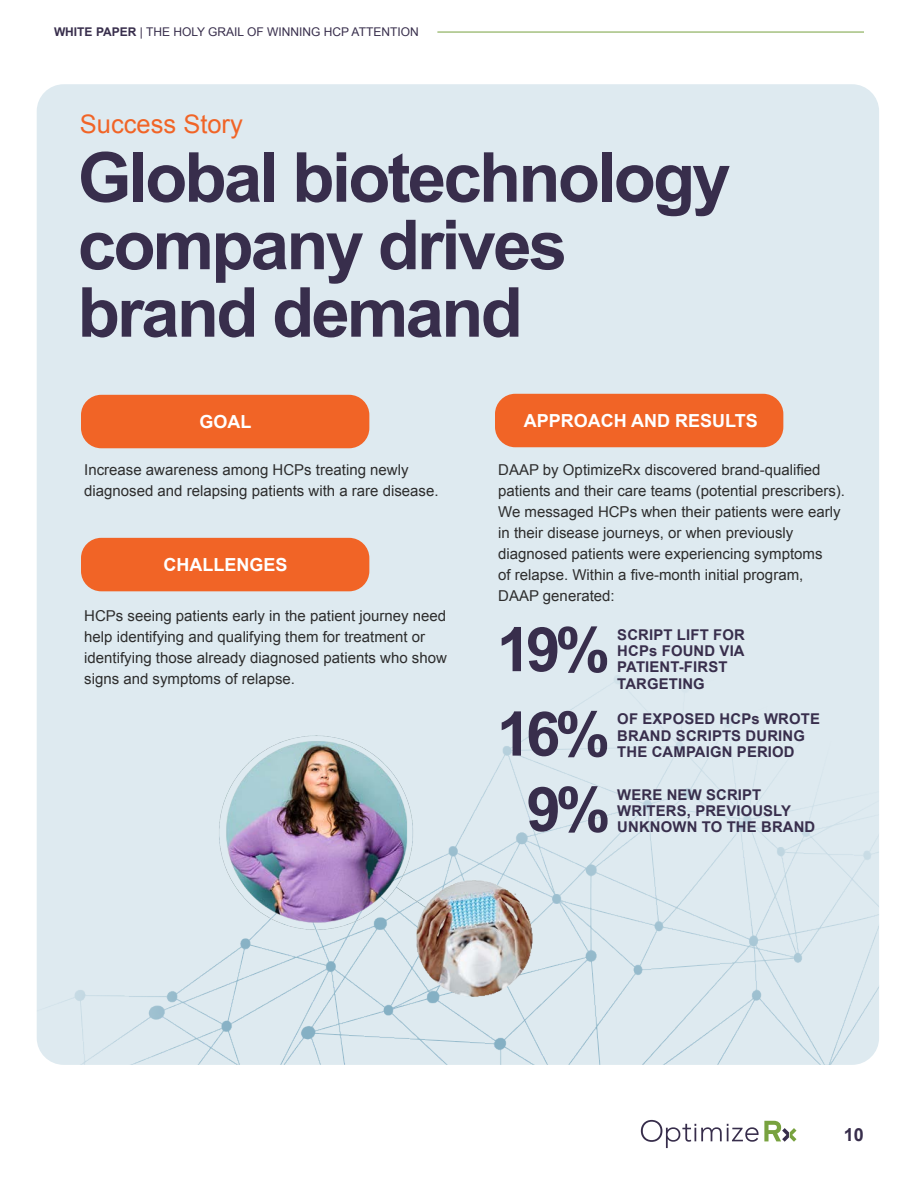
<style>
.page{position:relative;width:918px;height:1188px;background:#fff}
.page>*{position:absolute;margin:0;border:0;box-sizing:border-box;transform-origin:0 0}
.t1{font:700 69px/67.5px "Arial";letter-spacing:-.04em;color:#382e4c}
.t2{font:700 61.5px "Arial";color:#382e4c}
.t3{font:25.5px "Arial";color:#f16426}
.t4{font:700 18px "Arial";color:#fff}
.t5{font:700 18px "Arial";color:#382e4c}
.t6{font:15px/21px "Arial";color:#2d2d2d}
.t7{font:700 14.85px/16.2px "Arial";letter-spacing:.01em;color:#382e4c}
.t8{font:12px "Arial";color:#382e4c}
.s1{font-weight:700}
</style>
<div class="page">
<svg style="left:641px;top:1120px;width:155px;height:28px"></svg>
<hr style="left:437px;top:32px;width:427px;height:1px;background:#78a240">
<div style="left:37px;top:84px;width:842px;height:981px;background:#deeaf0;border-radius:27px"></div>
<img style="left:37px;top:446px;width:842px;height:619px">
<div style="left:81px;top:395px;width:288px;height:53px;background:#f16426;border-radius:20px"></div>
<div style="left:81px;top:538px;width:288px;height:53px;background:#f16426;border-radius:20px"></div>
<div style="left:495px;top:394px;width:288px;height:53px;background:#f16426;border-radius:20px"></div>
<img style="left:215px;top:721px;width:334px;height:344px">
<p class="t8" style="left:54px;top:24px;width:366px"><span class="s1">WHITE PAPER</span> | THE HOLY GRAIL OF WINNING HCP ATTENTION</p>
<p class="t3" style="left:80px;top:107px;width:164px">Success Story</p>
<p class="t1" style="left:78px;top:146px;width:655px">Global biotechnology company drives brand demand</p>
<p class="t4" style="left:200px;top:410px;width:54px">GOAL</p>
<p class="t6" style="left:84px;top:459px;width:356px">Increase awareness among HCPs treating newly diagnosed and relapsing patients with a rare disease.</p>
<p class="t4" style="left:163px;top:553px;width:126px">CHALLENGES</p>
<p class="t6" style="left:84px;top:605px;width:364px">HCPs seeing patients early in the patient journey need help identifying and qualifying them for treatment or identifying those already diagnosed patients who show signs and symptoms of relapse.</p>
<p class="t4" style="left:524px;top:409px;width:236px">APPROACH AND RESULTS</p>
<p class="t6" style="left:498px;top:459px;width:348px">DAAP by OptimizeRx discovered brand-qualified patients and their care teams (potential prescribers).<br>We messaged HCPs when their patients were early in their disease journeys, or when previously diagnosed patients were experiencing symptoms<br>of relapse. Within a five-month initial program, DAAP generated:</p>
<p class="t2" style="left:497px;top:609px;width:115px">19%</p>
<p class="t2" style="left:497px;top:693px;width:115px">16%</p>
<p class="t2" style="left:527px;top:769px;width:85px">9%</p>
<p class="t7" style="left:617px;top:627px;width:129px">SCRIPT LIFT FOR<br>HCPs FOUND VIA<br>PATIENT-FIRST<br>TARGETING</p>
<p class="t7" style="left:617px;top:712px;width:204px">OF EXPOSED HCPs WROTE<br>BRAND SCRIPTS DURING<br>THE CAMPAIGN PERIOD</p>
<p class="t7" style="left:617px;top:787px;width:200px">WERE NEW SCRIPT<br>WRITERS, PREVIOUSLY<br>UNKNOWN TO THE BRAND</p>
<p class="t5" style="left:844px;top:1122px;width:22px">10</p>
</div>
